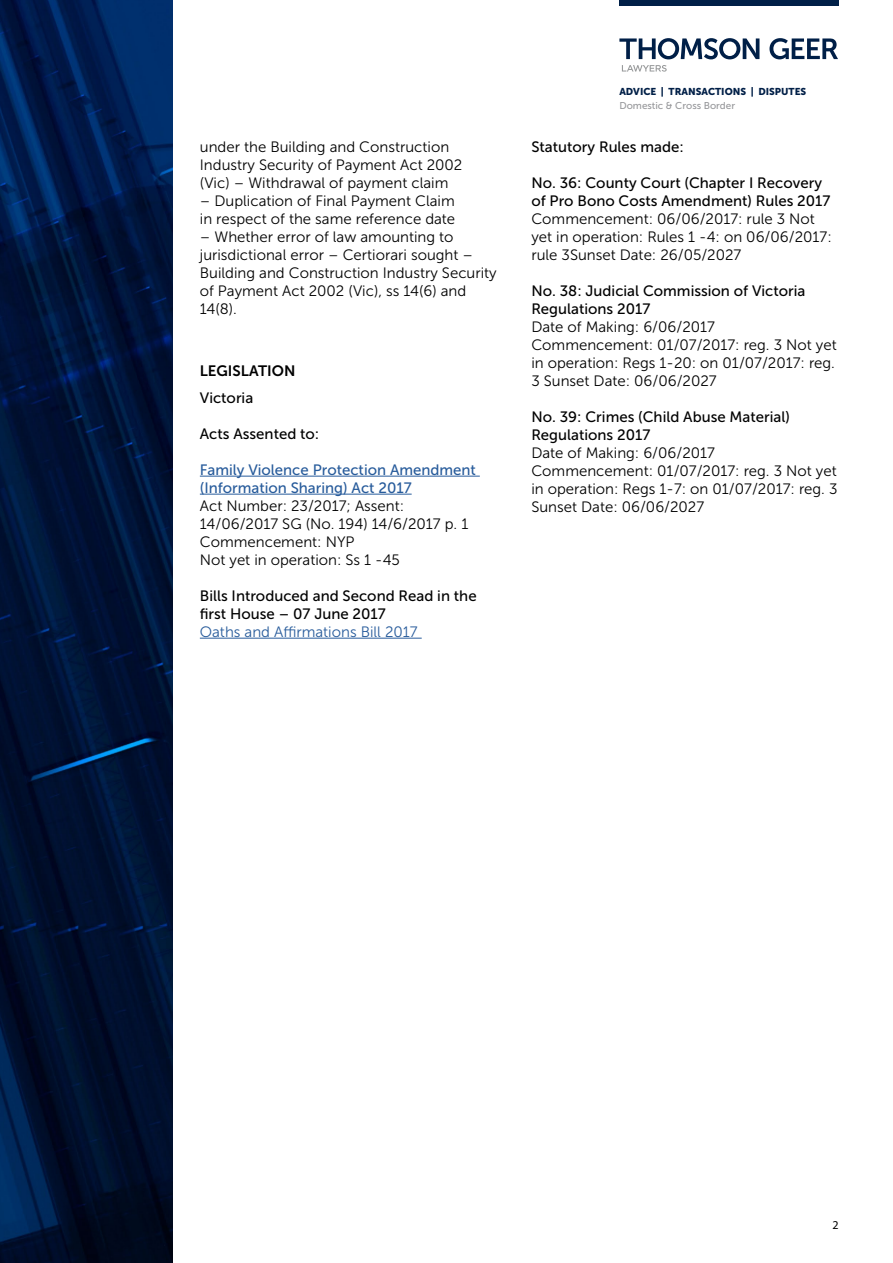
<style>
.page{position:relative;width:893px;height:1263px;background:#fff}
.page>*{position:absolute;margin:0;border:0;box-sizing:border-box;transform-origin:0 0}
.t1{font:15px/18px "Museo Sans 300";color:#000}
.t2{font:15px/18px "Museo Sans 500";color:#000}
.t3{font:15px/18px "Museo Sans 500";color:#275b9b}
.t4{font:15px "Museo Sans 300";color:#275b9b}
.t5{font:15px "Museo Sans 700";color:#000}
.t6{font:12px "Myriad Pro";color:#000}
.t7{font:9.9px "Museo Sans 900";color:#001f47}
.t8{font:9.9px "Museo Sans 500";color:#97989b}
</style>
<div class="page">
<img style="left:0;top:0;width:173px;height:1263px">
<hr style="left:200px;top:476px;width:280px;height:1px;background:#275b9b">
<hr style="left:200px;top:494px;width:212px;height:1px;background:#275b9b">
<hr style="left:200px;top:638px;width:222px;height:1px;background:#275b9b">
<svg style="left:619px;top:38px;width:219px;height:21px"></svg>
<svg style="left:622px;top:65px;width:45px;height:7px"></svg>
<div style="left:619px;top:0;width:219px;height:5px;background:#001f47"></div>
<p class="t1" style="left:200px;top:138px;width:264px">under the Building and Construction<br>Industry Security of Payment Act 2002 (Vic) – Withdrawal of payment claim</p>
<p class="t1" style="left:200px;top:192px;width:257px">– Duplication of Final Payment Claim in respect of the same reference date</p>
<p class="t1" style="left:200px;top:228px;width:298px">– Whether error of law amounting to jurisdictional error – Certiorari sought – Building and Construction Industry Security of Payment Act 2002 (Vic), ss 14(6) and 14(8).</p>
<p class="t5" style="left:200px;top:363px;width:97px">LEGISLATION</p>
<p class="t2" style="left:200px;top:388px;width:55px">Victoria</p>
<p class="t2" style="left:200px;top:424px;width:121px">Acts Assented to:</p>
<p class="t3" style="left:200px;top:460px;width:278px">Family Violence Protection Amendment (Information Sharing) Act 2017</p>
<p class="t1" style="left:200px;top:497px;width:270px">Act Number: 23/2017; Assent:<br>14/06/2017 SG (No. 194) 14/6/2017 p. 1<br>Commencement: NYP<br>Not yet in operation: Ss 1 -45</p>
<p class="t2" style="left:200px;top:586px;width:278px">Bills Introduced and Second Read in the first House – 07 June 2017</p>
<p class="t4" style="left:200px;top:623px;width:219px">Oaths and Affirmations Bill 2017</p>
<p class="t7" style="left:619px;top:86px;width:188px">ADVICE | TRANSACTIONS | DISPUTES</p>
<p class="t8" style="left:619px;top:100px;width:117px">Domestic &amp; Cross Border</p>
<p class="t2" style="left:531px;top:137px;width:154px">Statutory Rules made:</p>
<p class="t2" style="left:531px;top:173px;width:301px">No. 36: County Court (Chapter I Recovery of Pro Bono Costs Amendment) Rules 2017</p>
<p class="t1" style="left:531px;top:210px;width:302px">Commencement: 06/06/2017: rule 3 Not yet in operation: Rules 1 -4: on 06/06/2017: rule 3Sunset Date: 26/05/2027</p>
<p class="t2" style="left:531px;top:281px;width:276px">No. 38: Judicial Commission of Victoria<br>Regulations 2017</p>
<p class="t1" style="left:531px;top:318px;width:307px">Date of Making: 6/06/2017<br>Commencement: 01/07/2017: reg. 3 Not yet in operation: Regs 1-20: on 01/07/2017: reg.<br>3 Sunset Date: 06/06/2027</p>
<p class="t2" style="left:531px;top:407px;width:260px">No. 39: Crimes (Child Abuse Material)<br>Regulations 2017</p>
<p class="t1" style="left:531px;top:444px;width:308px">Date of Making: 6/06/2017<br>Commencement: 01/07/2017: reg. 3 Not yet in operation: Regs 1-7: on 01/07/2017: reg. 3<br>Sunset Date: 06/06/2027</p>
<p class="t6" style="left:832px;top:1218px;width:8px">2</p>
</div>
